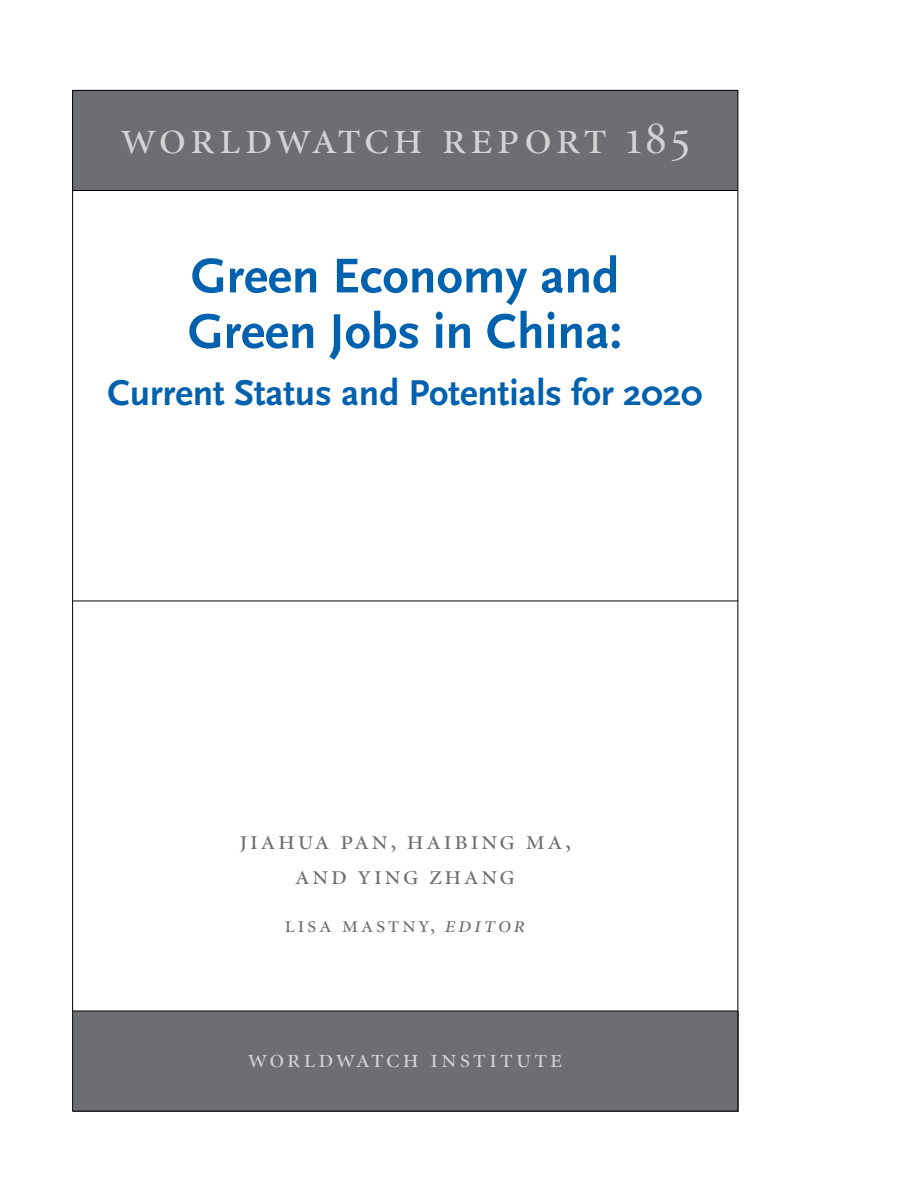
<style>
.page{position:relative;width:918px;height:1188px;background:#fff}
.page>*{position:absolute;margin:0;border:0;box-sizing:border-box;transform-origin:0 0}
.t1{font:700 51px/55.5px "Scala Sans";color:#0061af}
.t2{font:49.5px "Minion Display Regular SC";letter-spacing:.07em;color:#d1d3d4}
.t3{font:700 37.5px "Scala Sans";color:#0061af}
.t4{font:28.5px/34.2px "Minion Display Regular SC";letter-spacing:.075em;color:#6d6e71;text-align:center}
.t5{font:27px "Minion Display Regular SC";letter-spacing:.095em;color:#d1d3d4}
.t6{font:24px "Minion Display Regular SC";letter-spacing:.1em;color:#6d6e71}
.s1{font-family:"Minion Display Italic SC"}
</style>
<div class="page">
<div style="left:73px;top:1011px;width:665px;height:100px;background:#6d6e71"></div>
<div style="left:72px;top:90px;width:666px;height:100px;background:#6d6e71"></div>
<hr style="left:72px;top:601px;width:666px;height:1px;background:#000">
<hr style="left:72px;top:190px;width:666px;height:1px;background:#000">
<hr style="left:72px;top:1011px;width:666px;height:1px;background:#000">
<h2 class="t2" style="left:120px;top:114px;width:571px">worldwatch report 185</h2>
<h1 class="t1" style="left:188px;top:249px;width:436px">Green Economy and<br>Green Jobs in China:</h1>
<p class="t3" style="left:107px;top:373px;width:597px">Current Status and Potentials for 2020</p>
<p class="t4" style="left:239px;top:824px;width:334px">jiahua pan, haibing ma, and ying zhang</p>
<p class="t6" style="left:284px;top:912px;width:243px">lisa mastny, <span class="s1">editor</span></p>
<p class="t5" style="left:248px;top:1046px;width:316px">worldwatch institute</p>
</div>
